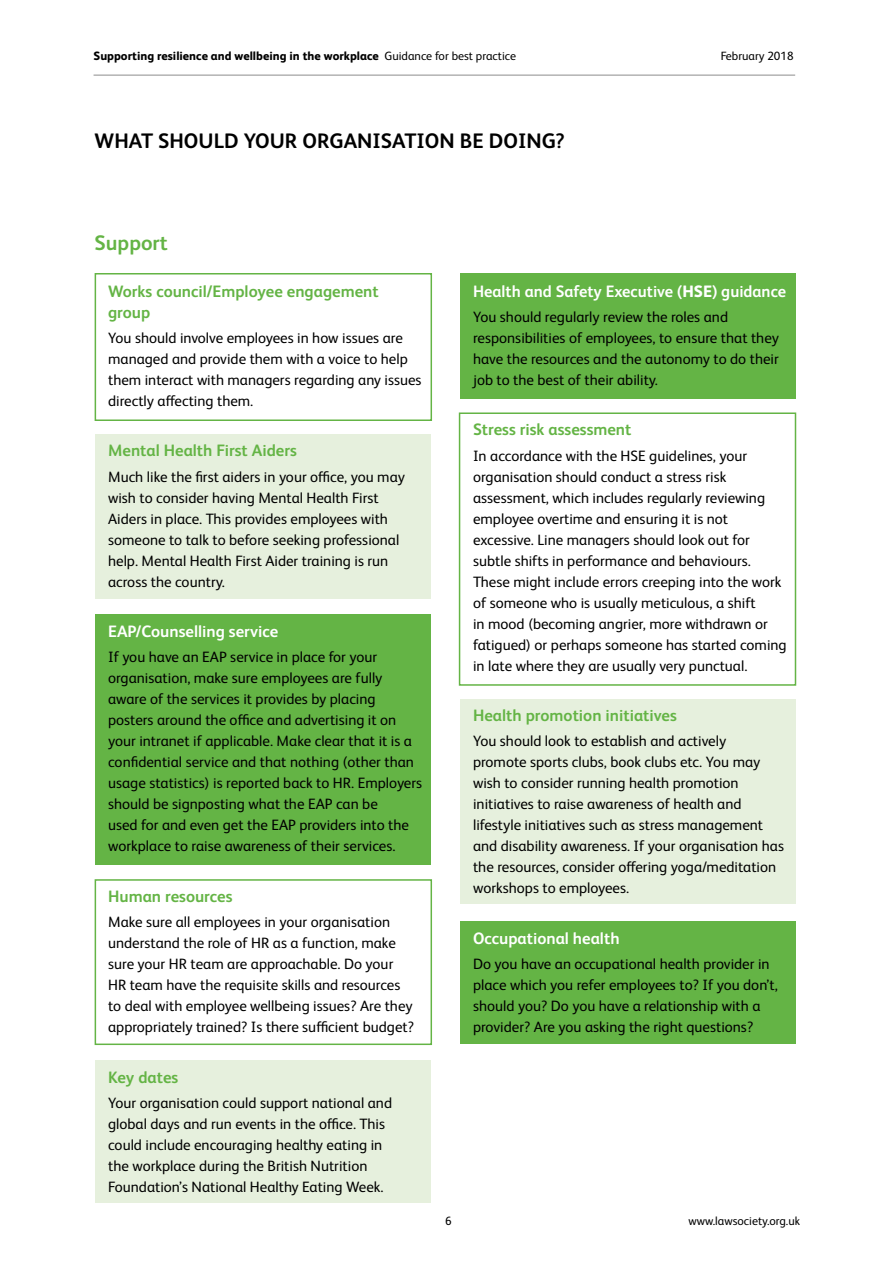
<style>
.page{position:relative;width:893px;height:1263px;background:#fff}
.page>*{position:absolute;margin:0;border:0;box-sizing:border-box;transform-origin:0 0}
.t1{font:700 21px "FS Albert Pro";color:#000}
.t2{font:700 21px "FS Albert Pro";color:#64b445}
.t3{font:700 16.5px/21px "FS Albert Pro";color:#64b445}
.t4{font:700 16.5px "FS Albert Pro";color:#fff}
.t5{font:15px/21px "FS Albert Pro";color:#000}
.t6{font:800 12px "FS Albert Pro";color:#000}
.t7{font:12px "FS Albert Pro";color:#000}
.s1{font-weight:400}
.s2{font-weight:800}
</style>
<div class="page">
<hr style="left:94px;top:74px;width:701px;height:2px;background:#b3b2b2">
<div style="left:95px;top:273px;width:337px;height:148px;border:2px solid #64b445"></div>
<div style="left:460px;top:274px;width:335px;height:125px;background:#64b445"></div>
<div style="left:459px;top:412px;width:337px;height:274px;border:2px solid #64b445"></div>
<div style="left:460px;top:699px;width:335px;height:205px;background:#e6f0dd"></div>
<div style="left:460px;top:921px;width:335px;height:123px;background:#64b445"></div>
<div style="left:95px;top:614px;width:336px;height:251px;background:#64b445"></div>
<div style="left:95px;top:434px;width:336px;height:165px;background:#e6f0dd"></div>
<div style="left:95px;top:879px;width:337px;height:166px;border:2px solid #64b445"></div>
<div style="left:95px;top:1061px;width:336px;height:142px;background:#e6f0dd"></div>
<p class="t6" style="left:94px;top:47px;width:424px">Supporting resilience and wellbeing in the workplace <span class="s1">Guidance for best practice</span></p>
<h1 class="t1" style="left:95px;top:126px;width:472px">WHAT SHOULD YOUR ORGANISATION BE DOING?</h1>
<p class="t7" style="left:721px;top:48px;width:75px">February 2018</p>
<h1 class="t2" style="left:95px;top:228px;width:75px">Support</h1>
<p class="t3" style="left:108px;top:280px;width:272px">Works council/Employee engagement group</p>
<p class="t5" style="left:108px;top:326px;width:315px">You should involve employees in how issues are managed and provide them with a voice to help them interact with managers regarding any issues directly affecting them.</p>
<p class="t3" style="left:108px;top:439px;width:190px">Mental Health First Aiders</p>
<p class="t5" style="left:108px;top:465px;width:298px">Much like the first aiders in your office, you may wish to consider having Mental Health First Aiders in place. This provides employees with someone to talk to before seeking professional help. Mental Health First Aider training is run across the country.</p>
<p class="t4" style="left:108px;top:620px;width:172px">EAP/Counselling service</p>
<p class="t5" style="left:108px;top:646px;width:315px">If you have an EAP service in place for your organisation, make sure employees are fully aware of the services it provides by placing posters around the office and advertising it on your intranet if applicable. Make clear that it is a confidential service and that nothing (other than usage statistics) is reported back to HR. Employers should be signposting what the EAP can be<br>used for and even get the EAP providers into the workplace to raise awareness of their services.</p>
<p class="t3" style="left:108px;top:885px;width:126px">Human resources</p>
<p class="t5" style="left:108px;top:910px;width:307px">Make sure all employees in your organisation understand the role of HR as a function, make sure your HR team are approachable. Do your HR team have the requisite skills and resources to deal with employee wellbeing issues? Are they appropriately trained? Is there sufficient budget?</p>
<p class="t3" style="left:108px;top:1066px;width:72px">Key dates</p>
<p class="t5" style="left:108px;top:1091px;width:285px">Your organisation could support national and global days and run events in the office. This could include encouraging healthy eating in the workplace during the British Nutrition Foundation’s National Healthy Eating Week.</p>
<p class="t4" style="left:473px;top:279px;width:315px">Health and Safety Executive (<span class="s2">HSE</span>) guidance</p>
<p class="t5" style="left:473px;top:305px;width:307px">You should regularly review the roles and responsibilities of employees, to ensure that they have the resources and the autonomy to do their job to the best of their ability.</p>
<p class="t3" style="left:473px;top:418px;width:160px">Stress risk assessment</p>
<p class="t5" style="left:473px;top:444px;width:315px">In accordance with the HSE guidelines, your organisation should conduct a stress risk assessment, which includes regularly reviewing employee overtime and ensuring it is not excessive. Line managers should look out for subtle shifts in performance and behaviours.<br>These might include errors creeping into the work of someone who is usually meticulous, a shift<br>in mood (becoming angrier, more withdrawn or fatigued) or perhaps someone has started coming in late where they are usually very punctual.</p>
<p class="t3" style="left:473px;top:704px;width:205px">Health promotion initiatives</p>
<p class="t5" style="left:473px;top:730px;width:313px">You should look to establish and actively<br>promote sports clubs, book clubs etc. You may wish to consider running health promotion initiatives to raise awareness of health and lifestyle initiatives such as stress management and disability awareness. If your organisation has the resources, consider offering yoga/meditation workshops to employees.</p>
<p class="t4" style="left:473px;top:927px;width:148px">Occupational health</p>
<p class="t5" style="left:473px;top:952px;width:306px">Do you have an occupational health provider in place which you refer employees to? If you don’t, should you? Do you have a relationship with a provider? Are you asking the right questions?</p>
<p class="t7" style="left:445px;top:1213px;width:8px">6</p>
<p class="t7" style="left:688px;top:1213px;width:113px">www.lawsociety.org.uk</p>
</div>
